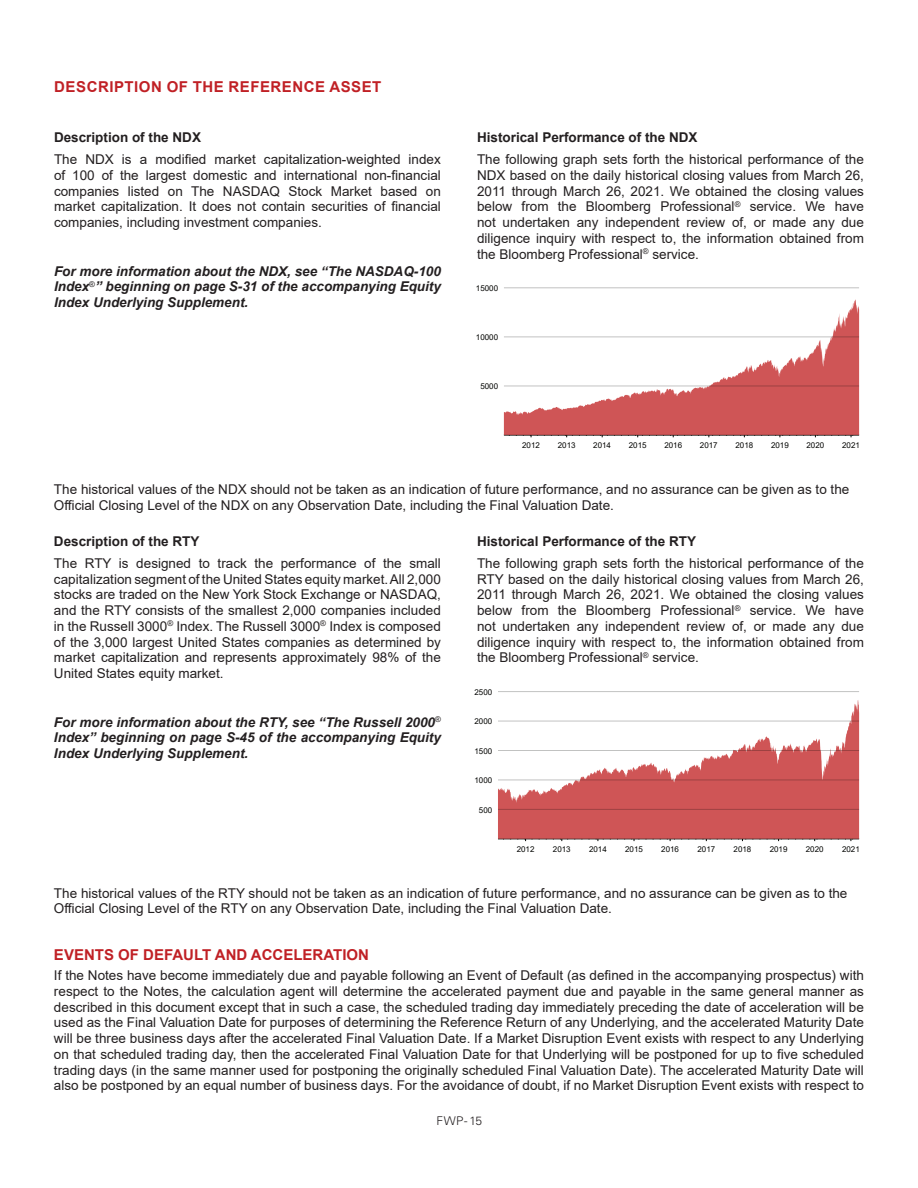
<style>
.page{position:relative;width:918px;height:1188px;background:#fff}
.page>*{position:absolute;margin:0;border:0;box-sizing:border-box;transform-origin:0 0}
.SectionTitle{font:700 15px "Arial";letter-spacing:.02em;color:#c02025}
.SectionTitle-2{font:700 15px "Arial";color:#c02025}
.Text{font:13.5px/15.8px "Arial";color:#231f20;text-align:justify}
.Text-2{font:italic 700 13.5px/15.8px "Arial";color:#231f20;text-align:justify}
.Text-3{font:700 13.5px "Arial";color:#231f20}
.t1{font:300 12px "Univers";color:#231f20}
.t2{font:7.95px "Arial";color:#040503}
</style>
<div class="page">
<svg style="left:504px;top:300px;width:355px;height:135px"></svg>
<hr style="left:504px;top:435px;width:355px;height:1px;background:#040503;opacity:.25">
<hr style="left:504px;top:386px;width:355px;height:1px;background:#040503;opacity:.25">
<hr style="left:504px;top:337px;width:355px;height:1px;background:#040503;opacity:.25">
<hr style="left:504px;top:288px;width:355px;height:1px;background:#ebebeb">
<svg style="left:498px;top:700px;width:361px;height:139px;fill:#cf5556"></svg>
<hr style="left:498px;top:839px;width:361px;height:1px;background:#040503;opacity:.25">
<hr style="left:498px;top:809px;width:361px;height:1px;background:#a34344">
<hr style="left:498px;top:780px;width:361px;height:1px;background:#040503;opacity:.25">
<hr style="left:498px;top:750px;width:361px;height:1px;background:#040503;opacity:.25">
<hr style="left:498px;top:721px;width:361px;height:1px;background:#ddd">
<hr style="left:498px;top:691px;width:361px;height:1px;background:#c7c8c7">
<p class="SectionTitle" style="left:54px;top:76px;width:329px">DESCRIPTION OF THE REFERENCE ASSET</p>
<p class="Text-3" style="left:54px;top:128px;width:149px">Description of the NDX</p>
<p class="Text-3" style="left:477px;top:128px;width:222px">Historical Performance of the NDX</p>
<p class="Text" style="left:54px;top:151px;width:388px">The NDX is a modified market capitalization-weighted index of 100 of the largest domestic and international non-financial companies listed on The NASDAQ Stock Market based on market capitalization. It does not contain securities of financial companies, including investment companies.</p>
<p class="Text-2" style="left:54px;top:263px;width:388px">For more information about the NDX, see “The NASDAQ-100<br>Index<sup>®</sup>” beginning on page S-31 of the accompanying Equity Index Underlying Supplement.</p>
<p class="Text" style="left:477px;top:151px;width:388px">The following graph sets forth the historical performance of the NDX based on the daily historical closing values from March 26, 2011 through March 26, 2021. We obtained the closing values below from the Bloomberg Professional<sup>®</sup> service. We have not undertaken any independent review of, or made any due diligence inquiry with respect to, the information obtained from the Bloomberg Professional<sup>®</sup> service.</p>
<p class="t2" style="left:476px;top:283px;width:24px">15000</p>
<p class="t2" style="left:476px;top:332px;width:24px">10000</p>
<p class="t2" style="left:480px;top:381px;width:19px">5000</p>
<p class="t2" style="left:522px;top:440px;width:19px">2012</p>
<p class="t2" style="left:558px;top:440px;width:19px">2013</p>
<p class="t2" style="left:593px;top:440px;width:19px">2014</p>
<p class="t2" style="left:629px;top:440px;width:19px">2015</p>
<p class="t2" style="left:664px;top:440px;width:19px">2016</p>
<p class="t2" style="left:700px;top:440px;width:19px">2017</p>
<p class="t2" style="left:736px;top:440px;width:19px">2018</p>
<p class="t2" style="left:771px;top:440px;width:19px">2019</p>
<p class="t2" style="left:807px;top:440px;width:19px">2020</p>
<p class="t2" style="left:842px;top:440px;width:19px">2021</p>
<p class="Text" style="left:54px;top:481px;width:797px">The historical values of the NDX should not be taken as an indication of future performance, and no assurance can be given as to the<br>Official Closing Level of the NDX on any Observation Date, including the Final Valuation Date.</p>
<p class="Text-3" style="left:54px;top:532px;width:147px">Description of the RTY</p>
<p class="Text-3" style="left:477px;top:532px;width:221px">Historical Performance of the RTY</p>
<p class="Text" style="left:54px;top:555px;width:388px">The RTY is designed to track the performance of the small capitalization segment of the United States equity market. All 2,000 stocks are traded on the New York Stock Exchange or NASDAQ, and the RTY consists of the smallest 2,000 companies included in the Russell 3000<sup>®</sup> Index. The Russell 3000<sup>®</sup> Index is composed of the 3,000 largest United States companies as determined by market capitalization and represents approximately 98% of the United States equity market.</p>
<p class="Text-2" style="left:54px;top:714px;width:388px">For more information about the RTY, see “The Russell 2000<sup>® </sup>Index” beginning on page S-45 of the accompanying Equity Index Underlying Supplement.</p>
<p class="Text" style="left:477px;top:555px;width:388px">The following graph sets forth the historical performance of the RTY based on the daily historical closing values from March 26, 2011 through March 26, 2021. We obtained the closing values below from the Bloomberg Professional<sup>®</sup> service. We have not undertaken any independent review of, or made any due diligence inquiry with respect to, the information obtained from the Bloomberg Professional<sup>®</sup> service.</p>
<p class="t2" style="left:474px;top:687px;width:19px">2500</p>
<p class="t2" style="left:474px;top:716px;width:19px">2000</p>
<p class="t2" style="left:474px;top:745px;width:19px">1500</p>
<p class="t2" style="left:474px;top:775px;width:19px">1000</p>
<p class="t2" style="left:479px;top:804px;width:15px">500</p>
<p class="t2" style="left:517px;top:844px;width:19px">2012</p>
<p class="t2" style="left:553px;top:844px;width:19px">2013</p>
<p class="t2" style="left:589px;top:844px;width:19px">2014</p>
<p class="t2" style="left:625px;top:844px;width:19px">2015</p>
<p class="t2" style="left:661px;top:844px;width:19px">2016</p>
<p class="t2" style="left:697px;top:844px;width:19px">2017</p>
<p class="t2" style="left:734px;top:844px;width:19px">2018</p>
<p class="t2" style="left:770px;top:844px;width:19px">2019</p>
<p class="t2" style="left:806px;top:844px;width:19px">2020</p>
<p class="t2" style="left:842px;top:844px;width:19px">2021</p>
<p class="Text" style="left:54px;top:885px;width:795px">The historical values of the RTY should not be taken as an indication of future performance, and no assurance can be given as to the<br>Official Closing Level of the RTY on any Observation Date, including the Final Valuation Date.</p>
<p class="SectionTitle-2" style="left:54px;top:944px;width:317px">EVENTS OF DEFAULT AND ACCELERATION</p>
<p class="Text" style="left:54px;top:967px;width:811px">If the Notes have become immediately due and payable following an Event of Default (as defined in the accompanying prospectus) with respect to the Notes, the calculation agent will determine the accelerated payment due and payable in the same general manner as described in this document except that in such a case, the scheduled trading day immediately preceding the date of acceleration will be used as the Final Valuation Date for purposes of determining the Reference Return of any Underlying, and the accelerated Maturity Date will be three business days after the accelerated Final Valuation Date. If a Market Disruption Event exists with respect to any Underlying on that scheduled trading day, then the accelerated Final Valuation Date for that Underlying will be postponed for up to five scheduled trading days (in the same manner used for postponing the originally scheduled Final Valuation Date). The accelerated Maturity Date will also be postponed by an equal number of business days. For the avoidance of doubt, if no Market Disruption Event exists with respect to</p>
<p class="t1" style="left:437px;top:1114px;width:47px">FWP- 15</p>
</div>
